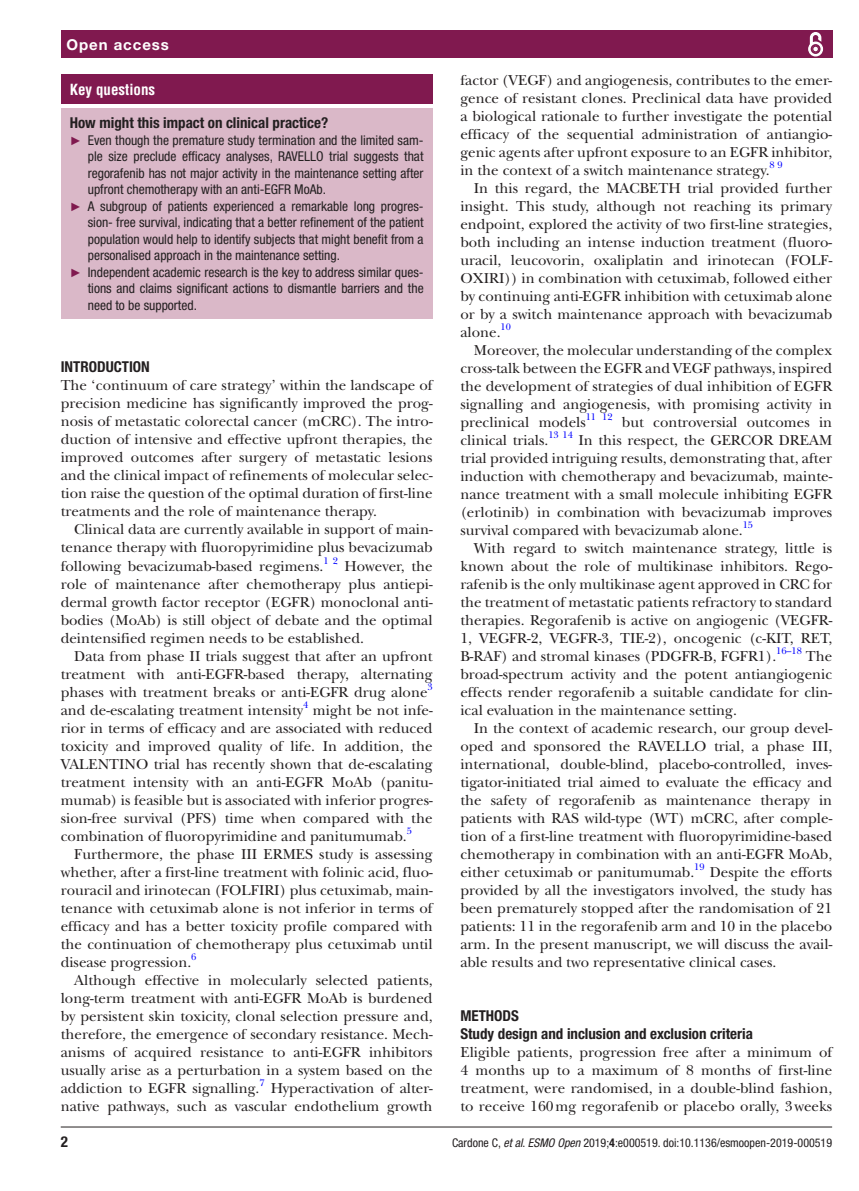
<style>
.page{position:relative;width:859px;height:1191px;background:#fff}
.page>*{position:absolute;margin:0;border:0;box-sizing:border-box;transform-origin:0 0}
.t1{font:15px/18px "New Baskerville";color:#231f20;text-align:justify}
.t2{font:700 condensed 15px/18px "Helvetica Neue LT Std";color:#231f20}
.t3{font:700 condensed 15px "Helvetica";color:#fff}
.t4{font:700 15px "Helvetica Neue LT Std";letter-spacing:.065em;color:#fff}
.t5{font:condensed 13.5px "Helvetica Neue LT Std";color:#231f20}
.t6{font:condensed 12px "Helvetica Neue LT Std";color:#231f20}
.t7{font:9.9px "New Baskerville";color:#00f}
.s1{font-family:"Arial";font-stretch:normal;font-size:12px;color:#80194f}
.s2{font-style:italic}
.s3{font-weight:700}
</style>
<div class="page">
<div style="left:61px;top:31px;width:771px;height:27px;background:#80194f"></div>
<svg style="left:808px;top:32px;width:16px;height:25px"></svg>
<div style="left:812px;top:45px;width:7px;height:8px;border:1px solid #80194f;border-radius:50%"></div>
<hr style="left:61px;top:1126px;width:771px;height:1px;background:#231f20">
<div style="left:61px;top:74px;width:372px;height:30px;background:#80194f"></div>
<div style="left:61px;top:108px;width:372px;height:211px;background:#dab8c8"></div>
<p class="t4" style="left:66px;top:35px;width:104px">Open access</p>
<p class="t3" style="left:70px;top:80px;width:87px">Key questions</p>
<p class="t2" style="left:70px;top:114px;width:260px">How might this impact on clinical practice?</p>
<p class="t5" style="left:70px;top:132px;width:355px"><span class="s1">►</span> Even though the premature study termination and the limited sam-</p>
<p class="t5" style="left:88px;top:148px;width:337px">ple size preclude efficacy analyses, RAVELLO trial suggests that</p>
<p class="t5" style="left:88px;top:165px;width:337px">regorafenib has not major activity in the maintenance setting after</p>
<p class="t5" style="left:88px;top:181px;width:240px">upfront chemotherapy with an anti-EGFR MoAb.</p>
<p class="t5" style="left:70px;top:198px;width:355px"><span class="s1">►</span> A subgroup of patients experienced a remarkable long progres-</p>
<p class="t5" style="left:88px;top:214px;width:337px">sion- free survival, indicating that a better refinement of the patient</p>
<p class="t5" style="left:88px;top:231px;width:337px">population would help to identify subjects that might benefit from a</p>
<p class="t5" style="left:88px;top:247px;width:254px">personalised approach in the maintenance setting.</p>
<p class="t5" style="left:70px;top:264px;width:355px"><span class="s1">►</span> Independent academic research is the key to address similar ques-</p>
<p class="t5" style="left:88px;top:280px;width:337px">tions and claims significant actions to dismantle barriers and the</p>
<p class="t5" style="left:88px;top:297px;width:111px">need to be supported.</p>
<p class="t2" style="left:61px;top:358px;width:91px">Introduction</p>
<p class="t1" style="left:61px;top:377px;width:373px">The ‘continuum of care strategy’ within the landscape of precision medicine has significantly improved the prog&shy;nosis of metastatic colorectal cancer (mCRC). The intro&shy;duction of intensive and effective upfront therapies, the improved outcomes after surgery of metastatic lesions and the clinical impact of refinements of molecular selec&shy;tion raise the question of the optimal duration of first-line treatments and the role of maintenance therapy.</p>
<p class="t1" style="left:61px;top:521px;width:373px;text-indent:14px">Clinical data are currently available in support of main&shy;tenance therapy with fluoropyrimidine plus bevacizumab following bevacizumab-based regimens.<sup>1</sup> <sup>2</sup> However, the role of maintenance after chemotherapy plus antiepi&shy;dermal growth factor receptor (EGFR) monoclonal anti&shy;bodies (MoAb) is still object of debate and the optimal deintensified regimen needs to be established.</p>
<p class="t1" style="left:61px;top:647px;width:373px;text-indent:14px">Data from phase II trials suggest that after an upfront treatment with anti-EGFR-based therapy, alternating phases with treatment breaks or anti-EGFR drug alone</p>
<p class="t7" style="left:427px;top:681px;width:7px">3</p>
<p class="t1" style="left:61px;top:701px;width:244px">and de-escalating treatment intensity</p>
<p class="t7" style="left:303px;top:699px;width:7px">4</p>
<p class="t1" style="left:61px;top:701px;width:373px;text-indent:252px">might be not infe&shy;rior in terms of efficacy and are associated with reduced toxicity and improved quality of life. In addition, the VALENTINO trial has recently shown that de-escalating treatment intensity with an anti-EGFR MoAb (panitu&shy;mumab) is feasible but is associated with inferior progres&shy;sion-free survival (PFS) time when compared with the combination of fluoropyrimidine and panitumumab.</p>
<p class="t7" style="left:407px;top:825px;width:7px">5</p>
<p class="t1" style="left:61px;top:845px;width:373px;text-indent:14px">Furthermore, the phase III ERMES study is assessing whether, after a first-line treatment with folinic acid, fluo&shy;rouracil and irinotecan (FOLFIRI) plus cetuximab, main&shy;tenance with cetuximab alone is not inferior in terms of efficacy and has a better toxicity profile compared with the continuation of chemotherapy plus cetuximab until disease progression.</p>
<p class="t7" style="left:191px;top:951px;width:7px">6</p>
<p class="t1" style="left:61px;top:971px;width:373px;text-indent:14px">Although effective in molecularly selected patients, long-term treatment with anti-EGFR MoAb is burdened by persistent skin toxicity, clonal selection pressure and, therefore, the emergence of secondary resistance. Mech&shy;anisms of acquired resistance to anti-EGFR inhibitors usually arise as a perturbation in a system based on the addiction to EGFR signalling.</p>
<p class="t7" style="left:259px;top:1077px;width:7px">7</p>
<p class="t1" style="left:61px;top:1079px;width:373px;text-align:right">Hyperactivation of alter-<br>native pathways, such as vascular endothelium growth</p>
<p class="t1" style="left:460px;top:71px;width:373px">factor (VEGF) and angiogenesis, contributes to the emer&shy;gence of resistant clones. Preclinical data have provided a biological rationale to further investigate the potential efficacy of the sequential administration of antiangio&shy;genic agents after upfront exposure to an EGFR inhibitor, in the context of a switch maintenance strategy.</p>
<p class="t7" style="left:769px;top:159px;width:14px">8 9</p>
<p class="t1" style="left:460px;top:179px;width:373px;text-indent:14px">In this regard, the MACBETH trial provided further insight. This study, although not reaching its primary endpoint, explored the activity of two first-line strategies, both including an intense induction treatment (fluoro&shy;uracil, leucovorin, oxaliplatin and irinotecan (FOLF-OXIRI)) in combination with cetuximab, followed either by continuing anti-EGFR inhibition with cetuximab alone or by a switch maintenance approach with bevacizumab alone.</p>
<p class="t7" style="left:501px;top:321px;width:12px">10</p>
<p class="t1" style="left:460px;top:341px;width:373px;text-indent:14px">Moreover, the molecular understanding of the complex cross-talk between the EGFR and VEGF pathways, inspired the development of strategies of dual inhibition of EGFR signalling and angiogenesis, with promising activity in preclinical models</p>
<p class="t7" style="left:586px;top:411px;width:28px">11 12</p>
<p class="t1" style="left:622px;top:413px;width:212px">but controversial outcomes in</p>
<p class="t1" style="left:460px;top:431px;width:90px">clinical trials.</p>
<p class="t7" style="left:548px;top:429px;width:26px">13 14</p>
<p class="t1" style="left:460px;top:431px;width:373px;text-indent:118px">In this respect, the GERCOR DREAM trial provided intriguing results, demonstrating that, after induction with chemotherapy and bevacizumab, mainte&shy;nance treatment with a small molecule inhibiting EGFR (erlotinib) in combination with bevacizumab improves survival compared with bevacizumab alone.</p>
<p class="t7" style="left:743px;top:519px;width:12px">15</p>
<p class="t1" style="left:460px;top:539px;width:373px;text-indent:14px">With regard to switch maintenance strategy, little is known about the role of multikinase inhibitors. Rego&shy;rafenib is the only multikinase agent approved in CRC for the treatment of metastatic patients refractory to standard therapies. Regorafenib is active on angiogenic (VEGFR-1, VEGFR-2, VEGFR-3, TIE-2), oncogenic (c-KIT, RET, B-RAF) and stromal kinases (PDGFR-B, FGFR1).</p>
<p class="t7" style="left:776px;top:645px;width:27px">16–18</p>
<p class="t1" style="left:460px;top:647px;width:373px;text-indent:345px">The broad-spectrum activity and the potent antiangiogenic effects render regorafenib a suitable candidate for clin&shy;ical evaluation in the maintenance setting.</p>
<p class="t1" style="left:460px;top:719px;width:373px;text-indent:14px">In the context of academic research, our group devel&shy;oped and sponsored the RAVELLO trial, a phase III, international, double-blind, placebo-controlled, inves&shy;tigator-initiated trial aimed to evaluate the efficacy and the safety of regorafenib as maintenance therapy in patients with RAS wild-type (WT) mCRC, after comple&shy;tion of a first-line treatment with fluoropyrimidine-based chemotherapy in combination with an anti-EGFR MoAb, either cetuximab or panitumumab.<sup>19</sup> Despite the efforts provided by all the investigators involved, the study has been prematurely stopped after the randomisation of 21 patients: 11 in the regorafenib arm and 10 in the placebo arm. In the present manuscript, we will discuss the avail&shy;able results and two representative clinical cases.</p>
<p class="t2" style="left:460px;top:1006px;width:294px">Methods<br>Study design and inclusion and exclusion criteria</p>
<p class="t1" style="left:460px;top:1043px;width:373px">Eligible patients, progression free after a minimum of 4 months up to a maximum of 8 months of first-line treatment, were randomised, in a double-blind fashion, to receive 160mg regorafenib or placebo orally, 3weeks</p>
<p class="t2" style="left:61px;top:1132px;width:9px">2</p>
<p class="t6" style="left:452px;top:1135px;width:382px">Cardone C, <span class="s2">et al</span>. <span class="s2">ESMO Open</span> 2019;<span class="s3">4</span>:e000519. doi:10.1136/esmoopen-2019-000519</p>
</div>
